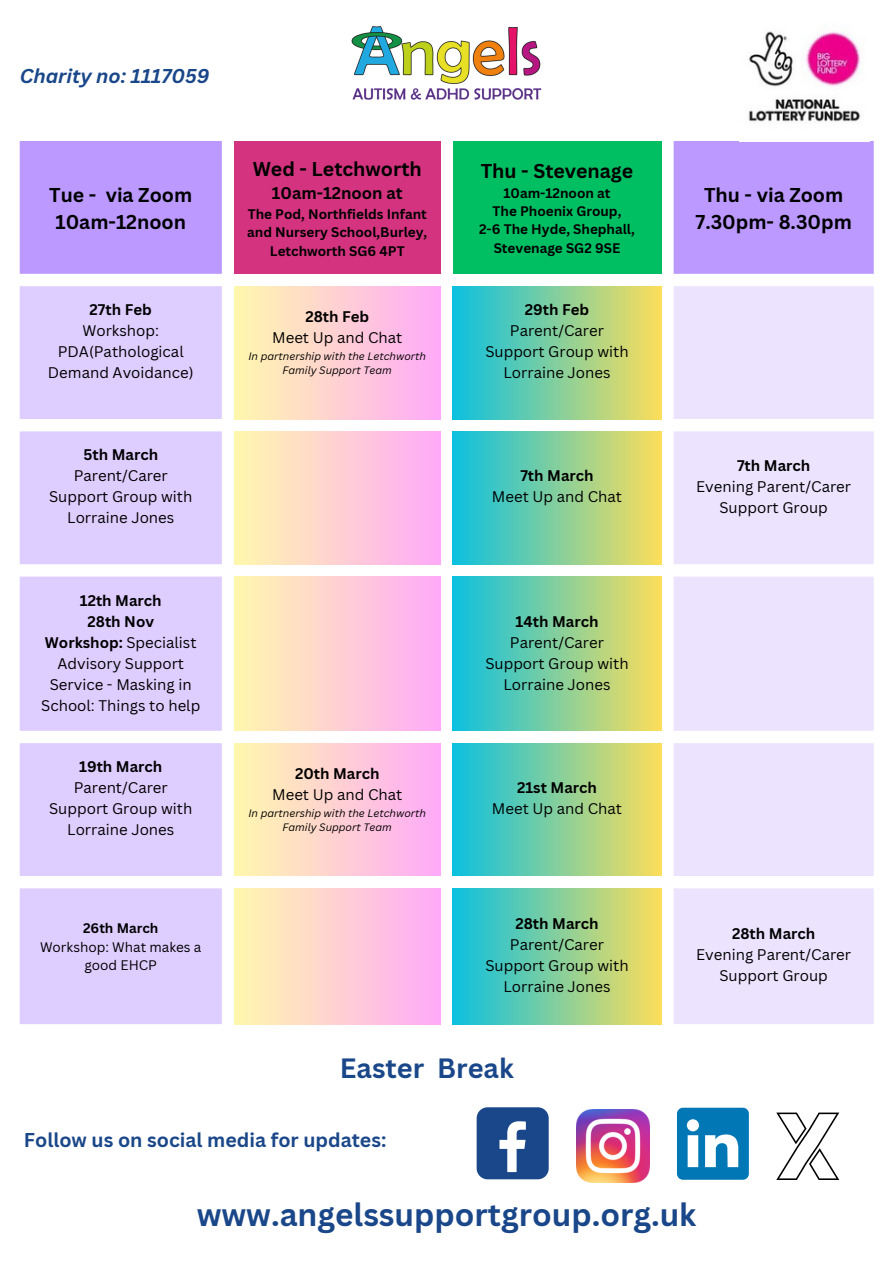
<style>
.page{position:relative;width:893px;height:1264px;background:#fff}
.page>*{position:absolute;margin:0;border:0;box-sizing:border-box;transform-origin:0 0}
.t1{font:700 31.5px "Canva Sans";color:#1a4789}
.t2{font:700 27.15px "Canva Sans";color:#1a4789}
.t3{font:700 19.5px "Canva Sans";color:#000}
.t4{font:700 19.5px "Canva Sans";color:#1a4789}
.t5{font:italic 700 19.5px "Canva Sans";color:#1a4789}
.t6{font:700 16.5px "Canva Sans";color:#000}
.t7{font:15px/21px "Canva Sans";color:#000;text-align:center}
.t8{font:700 15px "Canva Sans";color:#000}
.t9{font:700 13.5px/18.3px "Canva Sans";color:#000;text-align:center}
.t10{font:13.5px/18.3px "Canva Sans";color:#000;text-align:center}
.t11{font:italic 10.5px/14px "Canva Sans";color:#000;text-align:center}
.s1{font-weight:700}
</style>
<div class="page">
<svg style="left:20px;top:141px;width:853px;height:133px;background:#bfa0fd"></svg>
<div style="left:234px;top:141px;width:206px;height:133px;background:#d3337f"></div>
<div style="left:452px;top:141px;width:209px;height:133px;background:#00bf63"></div>
<svg style="left:20px;top:286px;width:202px;height:738px;background:#e0d0ff"></svg>
<div style="left:674px;top:286px;width:199px;height:738px;background:#ece3ff"></div>
<div style="left:234px;top:286px;width:206px;height:133px;background:linear-gradient(to right,#fff7ad,#ffaaf7)"></div>
<div style="left:452px;top:286px;width:209px;height:133px;background:linear-gradient(to right,#0bc0e0,#fcde5b)"></div>
<div style="left:234px;top:431px;width:206px;height:133px;background:linear-gradient(to right,#fff7ad,#ffaaf7)"></div>
<div style="left:452px;top:431px;width:209px;height:133px;background:linear-gradient(to right,#0bc0e0,#fcde5b)"></div>
<div style="left:234px;top:576px;width:206px;height:154px;background:linear-gradient(to right,#fff7ad,#ffaaf7)"></div>
<div style="left:452px;top:576px;width:209px;height:154px;background:linear-gradient(to right,#0bc0e0,#fcde5b)"></div>
<div style="left:234px;top:743px;width:206px;height:133px;background:linear-gradient(to right,#fff7ad,#ffaaf7)"></div>
<div style="left:452px;top:743px;width:209px;height:133px;background:linear-gradient(to right,#0bc0e0,#fcde5b)"></div>
<div style="left:234px;top:888px;width:206px;height:136px;background:linear-gradient(to right,#fff7ad,#ffaaf7)"></div>
<div style="left:452px;top:888px;width:209px;height:136px;background:linear-gradient(to right,#0bc0e0,#fcde5b)"></div>
<img style="left:351px;top:26px;width:191px;height:119px">
<img style="left:748px;top:31px;width:113px;height:91px">
<svg style="left:776px;top:1112px;width:63px;height:67px"></svg>
<div style="left:476px;top:1107px;width:72px;height:72px;background:#1a4789;border-radius:11px"></div>
<svg style="left:499px;top:1121px;width:27px;height:51px"></svg>
<img style="left:576px;top:1109px;width:73px;height:73px">
<svg style="left:677px;top:1107px;width:71px;height:72px"></svg>
<p class="t5" style="left:20px;top:62px;width:191px">Charity no: 1117059</p>
<p class="t3" style="left:49px;top:181px;width:144px">Tue - via Zoom</p>
<p class="t3" style="left:55px;top:208px;width:132px">10am-12noon</p>
<p class="t8" style="left:90px;top:299px;width:64px">27th Feb</p>
<p class="t7" style="left:48px;top:320px;width:147px">Workshop:<br>PDA(Pathological<br>Demand Avoidance)</p>
<p class="t8" style="left:83px;top:444px;width:76px">5th March</p>
<p class="t7" style="left:74px;top:465px;width:96px">Parent/Carer</p>
<p class="t7" style="left:49px;top:486px;width:145px">Support Group with<br>Lorraine Jones</p>
<p class="t8" style="left:80px;top:589px;width:83px">12th March</p>
<p class="t8" style="left:87px;top:610px;width:68px">28th Nov</p>
<p class="t7" style="left:41px;top:631px;width:161px"><span class="s1">Workshop:</span> Specialist<br>Advisory Support<br>Service - Masking in<br>School: Things to help</p>
<p class="t8" style="left:79px;top:756px;width:85px">19th March</p>
<p class="t7" style="left:74px;top:776px;width:96px">Parent/Carer</p>
<p class="t7" style="left:49px;top:797px;width:145px">Support Group with<br>Lorraine Jones</p>
<p class="t9" style="left:83px;top:918px;width:77px">26th March</p>
<p class="t10" style="left:40px;top:937px;width:163px">Workshop: What makes a good EHCP</p>
<p class="t3" style="left:253px;top:155px;width:171px">Wed - Letchworth</p>
<p class="t6" style="left:272px;top:182px;width:132px">10am-12noon at</p>
<p class="t9" style="left:247px;top:204px;width:182px">The Pod, Northfields Infant and Nursery School,Burley,<br>Letchworth SG6 4PT</p>
<p class="t8" style="left:305px;top:306px;width:65px">28th Feb</p>
<p class="t7" style="left:272px;top:327px;width:132px">Meet Up and Chat</p>
<p class="t11" style="left:248px;top:349px;width:179px">In partnership with the Letchworth<br>Family Support Team</p>
<p class="t8" style="left:295px;top:763px;width:86px">20th March</p>
<p class="t7" style="left:272px;top:783px;width:132px">Meet Up and Chat</p>
<p class="t11" style="left:248px;top:805px;width:179px">In partnership with the Letchworth<br>Family Support Team</p>
<p class="t3" style="left:480px;top:157px;width:154px">Thu - Stevenage</p>
<p class="t9" style="left:503px;top:183px;width:108px">10am-12noon at</p>
<p class="t9" style="left:492px;top:202px;width:130px">The Phoenix Group,</p>
<p class="t9" style="left:479px;top:220px;width:157px">2-6 The Hyde, Shephall,<br>Stevenage SG2 9SE</p>
<p class="t8" style="left:524px;top:299px;width:66px">29th Feb</p>
<p class="t7" style="left:510px;top:320px;width:96px">Parent/Carer</p>
<p class="t7" style="left:485px;top:341px;width:145px">Support Group with<br>Lorraine Jones</p>
<p class="t8" style="left:520px;top:465px;width:75px">7th March</p>
<p class="t7" style="left:492px;top:486px;width:132px">Meet Up and Chat</p>
<p class="t8" style="left:515px;top:610px;width:84px">14th March</p>
<p class="t7" style="left:510px;top:631px;width:96px">Parent/Carer</p>
<p class="t7" style="left:485px;top:652px;width:145px">Support Group with<br>Lorraine Jones</p>
<p class="t8" style="left:517px;top:777px;width:81px">21st March</p>
<p class="t7" style="left:492px;top:797px;width:132px">Meet Up and Chat</p>
<p class="t8" style="left:515px;top:912px;width:85px">28th March</p>
<p class="t7" style="left:510px;top:933px;width:96px">Parent/Carer</p>
<p class="t7" style="left:485px;top:954px;width:145px">Support Group with<br>Lorraine Jones</p>
<p class="t2" style="left:340px;top:1048px;width:175px">Easter Break</p>
<p class="t4" style="left:24px;top:1125px;width:364px">Follow us on social media for updates:</p>
<p class="t3" style="left:704px;top:181px;width:141px">Thu - via Zoom</p>
<p class="t3" style="left:695px;top:208px;width:158px">7.30pm- 8.30pm</p>
<p class="t8" style="left:737px;top:455px;width:75px">7th March</p>
<p class="t7" style="left:696px;top:475px;width:156px">Evening Parent/Carer</p>
<p class="t7" style="left:719px;top:496px;width:110px">Support Group</p>
<p class="t8" style="left:732px;top:923px;width:85px">28th March</p>
<p class="t7" style="left:696px;top:943px;width:156px">Evening Parent/Carer<br>Support Group</p>
<p class="t1" style="left:197px;top:1192px;width:501px">www.angelssupportgroup.org.uk</p>
</div>
